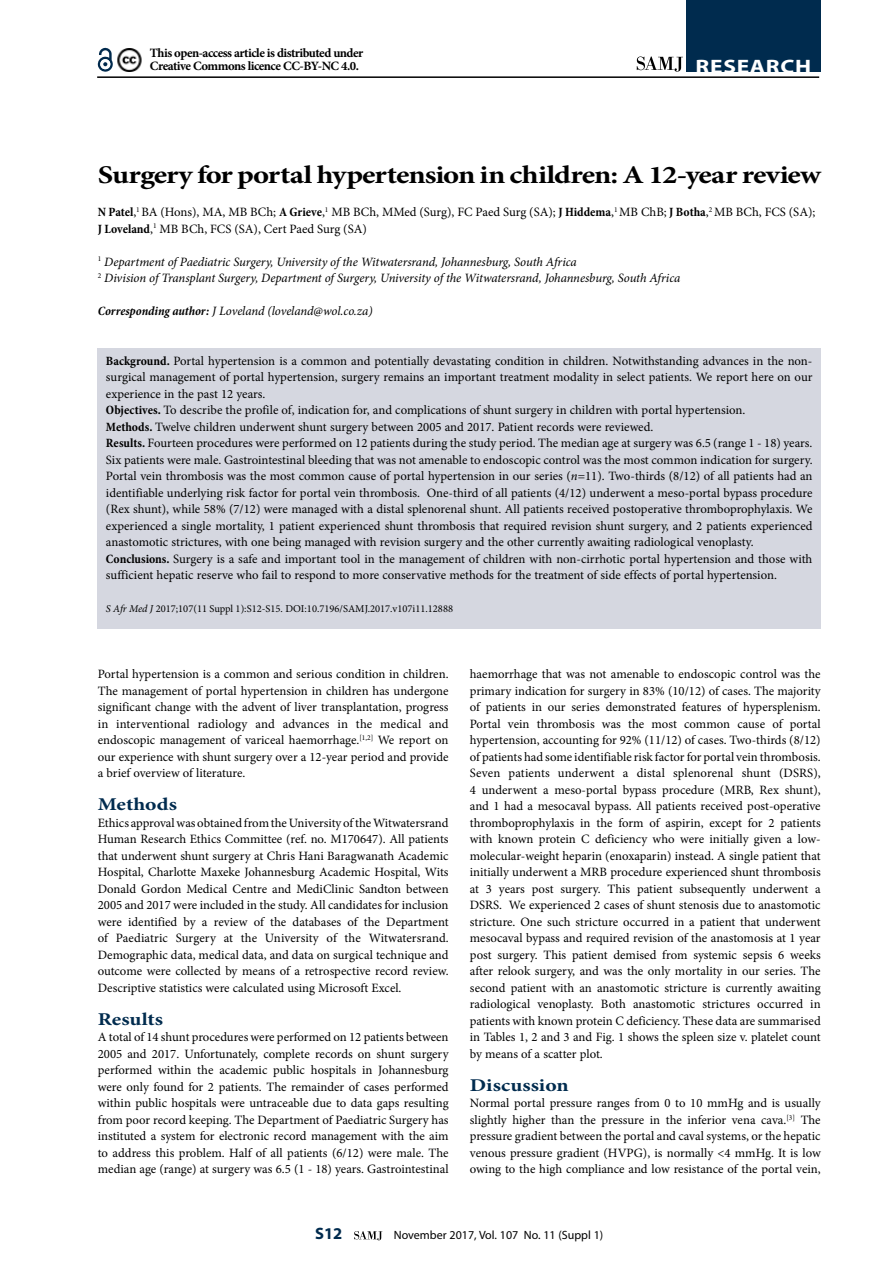
<style>
.page{position:relative;width:893px;height:1263px;background:#fff}
.page>*{position:absolute;margin:0;border:0;box-sizing:border-box;transform-origin:0 0}
.t1{font:700 25.5px "Minion Pro";letter-spacing:-.03em;color:#000;scale:1.2 1}
.t2{font:700 19.5px "Myriad Pro";letter-spacing:.03em;color:#fff;scale:1.2 1}
.t3{font:700 18px "Minion Pro";color:#002b4e;scale:1.2 1}
.t4{font:700 16.5px "Myriad Pro";color:#002b4e}
.t5{font:12.75px/16.5px "Minion Pro";color:#000;text-align:justify}
.t6{font:italic 12.75px/16.5px "Minion Pro";letter-spacing:-.01em;color:#000}
.t7{font:700 12.75px/13.5px "Minion Pro";letter-spacing:-.04em;color:#000}
.t8{font:12px "Myriad Pro";color:#000}
.t9{font:10.5px "Minion Pro";color:#000}
.s1{font-weight:700;font-stretch:condensed}
.s2{font-style:italic}
</style>
<div class="page">
<svg style="left:354px;top:1231px;width:28px;height:9px"></svg>
<hr style="left:97px;top:76px;width:722px;height:2px;background:#000">
<div style="left:686px;top:0;width:135px;height:72px;background:#002b4e"></div>
<svg style="left:637px;top:57px;width:46px;height:15px"></svg>
<svg style="left:97px;top:47px;width:16px;height:25px"></svg>
<img style="left:117px;top:48px;width:24px;height:23px">
<div style="left:97px;top:348px;width:724px;height:281px;background:#d5d7e0"></div>
<p class="t7" style="left:150px;top:46px;width:215px">This open-access article is distributed under<br>Creative Commons licence CC-BY-NC 4.0.</p>
<h2 class="t2" style="left:696px;top:54px;width:98px">RESEARCH</h2>
<h1 class="t1" style="left:98px;top:157px;width:604px">Surgery for portal hypertension in children: A 12-year review</h1>
<p class="t5" style="left:98px;top:204px;width:719px"><span class="s1">N Patel</span>,<sup>1</sup> BA (Hons), MA, MB BCh; <span class="s1">A Grieve</span>,<sup>1</sup> MB BCh, MMed (Surg), FC Paed Surg (SA); <span class="s1">J Hiddema</span>,<sup>1</sup> MB ChB; <span class="s1">J Botha</span>,<sup>2</sup> MB BCh, FCS (SA);<br><span class="s1">J Loveland</span>,<sup>1</sup> MB BCh, FCS (SA), Cert Paed Surg (SA)</p>
<p class="t6" style="left:98px;top:253px;width:584px"><sup>1</sup> Department of Paediatric Surgery, University of the Witwatersrand, Johannesburg, South Africa<br><sup>2</sup> Division of Transplant Surgery, Department of Surgery, University of the Witwatersrand, Johannesburg, South Africa</p>
<p class="t6" style="left:98px;top:303px;width:276px"><span class="s1">Corresponding author:</span> J Loveland (loveland@wol.co.za)</p>
<p class="t5" style="left:106px;top:352px;width:708px;text-align:left"><span class="s1">Background.</span> Portal hypertension is a common and potentially devastating condition in children. Notwithstanding advances in the non&shy;surgical management of portal hypertension, surgery remains an important treatment modality in select patients. We report here on our experience in the past 12 years.<br><span class="s1">Objectives.</span> To describe the profile of, indication for, and complications of shunt surgery in children with portal hypertension.<br><span class="s1">Methods.</span> Twelve children underwent shunt surgery between 2005 and 2017. Patient records were reviewed.<br><span class="s1">Results.</span> Fourteen procedures were performed on 12 patients during the study period. The median age at surgery was 6.5 (range 1 - 18) years.<br>Six patients were male. Gastrointestinal bleeding that was not amenable to endoscopic control was the most common indication for surgery.<br>Portal vein thrombosis was the most common cause of portal hypertension in our series (<span class="s2">n</span>=11). Two-thirds (8/12) of all patients had an identifiable underlying risk factor for portal vein thrombosis. One-third of all patients (4/12) underwent a meso-portal bypass procedure (Rex shunt), while 58% (7/12) were managed with a distal splenorenal shunt. All patients received postoperative thromboprophylaxis. We experienced a single mortality, 1 patient experienced shunt thrombosis that required revision shunt surgery, and 2 patients experienced anastomotic strictures, with one being managed with revision surgery and the other currently awaiting radiological venoplasty.<br><span class="s1">Conclusions.</span> Surgery is a safe and important tool in the management of children with non-cirrhotic portal hypertension and those with sufficient hepatic reserve who fail to respond to more conservative methods for the treatment of side effects of portal hypertension.</p>
<p class="t9" style="left:106px;top:602px;width:349px"><span class="s2">S Afr Med J</span> 2017;107(11 Suppl 1):S12-S15. DOI:10.7196/SAMJ.2017.v107i11.12888</p>
<p class="t5" style="left:98px;top:666px;width:352px">Portal hypertension is a common and serious condition in children.<br>The management of portal hypertension in children has undergone significant change with the advent of liver transplantation, progress in interventional radiology and advances in the medical and endoscopic management of variceal haemorrhage.<sup>[1,2]</sup> We report on our experience with shunt surgery over a 12-year period and provide a brief overview of literature.</p>
<h3 class="t3" style="left:98px;top:792px;width:67px">Methods</h3>
<p class="t5" style="left:98px;top:814px;width:352px">Ethics approval was obtained from the University of the Witwatersrand Human Research Ethics Committee (ref. no. M170647). All patients that underwent shunt surgery at Chris Hani Baragwanath Academic Hospital, Charlotte Maxeke Johannesburg Academic Hospital, Wits Donald Gordon Medical Centre and MediClinic Sandton between 2005 and 2017 were included in the study. All candidates for inclusion were identified by a review of the databases of the Department of Paediatric Surgery at the University of the Witwatersrand.<br>Demographic data, medical data, and data on surgical technique and outcome were collected by means of a retrospective record review.<br>Descriptive statistics were calculated using Microsoft Excel.</p>
<h3 class="t3" style="left:98px;top:1006px;width:56px">Results</h3>
<p class="t5" style="left:98px;top:1029px;width:352px">A total of 14 shunt procedures were performed on 12 patients between 2005 and 2017. Unfortunately, complete records on shunt surgery performed within the academic public hospitals in Johannesburg were only found for 2 patients. The remainder of cases performed within public hospitals were untraceable due to data gaps resulting from poor record keeping. The Department of Paediatric Surgery has instituted a system for electronic record management with the aim to address this problem. Half of all patients (6/12) were male. The median age (range) at surgery was 6.5 (1 - 18) years. Gastrointestinal</p>
<p class="t5" style="left:470px;top:666px;width:352px">haemorrhage that was not amenable to endoscopic control was the primary indication for surgery in 83% (10/12) of cases. The majority of patients in our series demonstrated features of hypersplenism.<br>Portal vein thrombosis was the most common cause of portal hypertension, accounting for 92% (11/12) of cases. Two-thirds (8/12) of patients had some identifiable risk factor for portal vein thrombosis.<br>Seven patients underwent a distal splenorenal shunt (DSRS), 4 underwent a meso-portal bypass procedure (MRB, Rex shunt), and 1 had a mesocaval bypass. All patients received post-operative thromboprophylaxis in the form of aspirin, except for 2 patients with known protein C deficiency who were initially given a low&shy;molecular-weight heparin (enoxaparin) instead. A single patient that initially underwent a MRB procedure experienced shunt thrombosis at 3 years post surgery. This patient subsequently underwent a DSRS. We experienced 2 cases of shunt stenosis due to anastomotic stricture. One such stricture occurred in a patient that underwent mesocaval bypass and required revision of the anastomosis at 1 year post surgery. This patient demised from systemic sepsis 6 weeks after relook surgery, and was the only mortality in our series. The second patient with an anastomotic stricture is currently awaiting radiological venoplasty. Both anastomotic strictures occurred in patients with known protein C deficiency. These data are summarised in Tables 1, 2 and 3 and Fig. 1 shows the spleen size v. platelet count by means of a scatter plot.</p>
<h3 class="t3" style="left:470px;top:1072px;width:84px">Discussion</h3>
<p class="t5" style="left:470px;top:1095px;width:352px">Normal portal pressure ranges from 0 to 10 mmHg and is usually slightly higher than the pressure in the inferior vena cava.<sup>[3]</sup> The pressure gradient between the portal and caval systems, or the hepatic venous pressure gradient (HVPG), is normally &lt;4 mmHg. It is low owing to the high compliance and low resistance of the portal vein,</p>
<p class="t4" style="left:315px;top:1223px;width:29px">S12</p>
<p class="t8" style="left:394px;top:1228px;width:211px">November 2017, Vol. 107 No. 11 (Suppl 1)</p>
</div>
